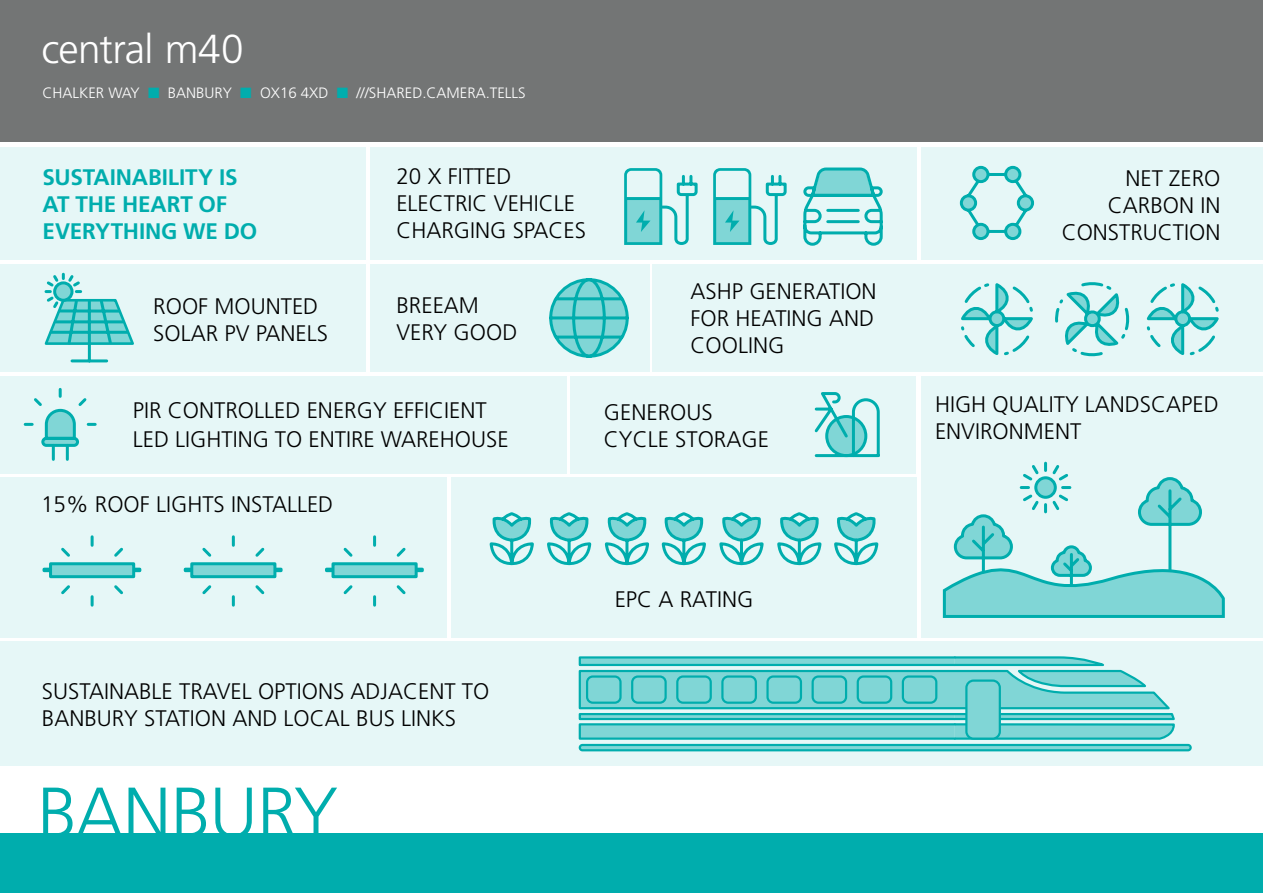
<style>
.page{position:relative;width:1263px;height:893px;background:#fff}
.page>*{position:absolute;margin:0;border:0;box-sizing:border-box;transform-origin:0 0}
.t1{font:300 72px "Frutiger LT Std";letter-spacing:-.015em;color:#00adad}
.t2{font:300 40.5px "Frutiger LT Std";letter-spacing:-.015em;color:#fff}
.t3{font:300 22.5px/27px "Frutiger LT Std";color:#000}
.t4{font:700 22.5px/27px "Frutiger LT Std";letter-spacing:-.01em;color:#00adad}
.t5{font:300 15px "Frutiger LT Std";color:#fff}
.s1{color:#00adad}
</style>
<div class="page">
<div style="left:921px;top:376px;width:342px;height:262px;background:#e6f7f7"></div>
<div style="left:451px;top:477px;width:466px;height:161px;background:#e6f7f7"></div>
<div style="left:0;top:477px;width:447px;height:161px;background:#e6f7f7"></div>
<div style="left:0;top:376px;width:567px;height:97px;background:#e6f7f7"></div>
<div style="left:570px;top:376px;width:346px;height:97px;background:#e6f7f7"></div>
<div style="left:0;top:641px;width:1263px;height:125px;background:#e6f7f7"></div>
<div style="left:653px;top:264px;width:610px;height:108px;background:#e6f7f7"></div>
<div style="left:370px;top:264px;width:279px;height:108px;background:#e6f7f7"></div>
<div style="left:370px;top:147px;width:547px;height:113px;background:#e6f7f7"></div>
<div style="left:0;top:147px;width:366px;height:113px;background:#e6f7f7"></div>
<div style="left:0;top:264px;width:366px;height:108px;background:#e6f7f7"></div>
<div style="left:921px;top:147px;width:342px;height:113px;background:#e6f7f7"></div>
<svg style="left:23px;top:388px;width:74px;height:73px"></svg>
<svg style="left:44px;top:272px;width:90px;height:91px"></svg>
<svg style="left:547px;top:512px;width:45px;height:54px"></svg>
<svg style="left:489px;top:512px;width:45px;height:54px"></svg>
<svg style="left:604px;top:512px;width:46px;height:54px"></svg>
<svg style="left:661px;top:512px;width:45px;height:54px"></svg>
<svg style="left:719px;top:512px;width:45px;height:54px"></svg>
<svg style="left:777px;top:512px;width:45px;height:54px"></svg>
<svg style="left:834px;top:512px;width:45px;height:54px"></svg>
<svg style="left:549px;top:278px;width:80px;height:80px"></svg>
<svg style="left:959px;top:165px;width:75px;height:76px"></svg>
<svg style="left:814px;top:392px;width:66px;height:66px"></svg>
<svg style="left:942px;top:461px;width:283px;height:157px"></svg>
<svg style="left:578px;top:656px;width:597px;height:84px"></svg>
<div style="left:580px;top:745px;width:611px;height:5px;background:#80d6d6;border-radius:3px"></div>
<div style="left:579px;top:744px;width:613px;height:7px;border:2px solid #00adad;border-radius:3px"></div>
<div style="left:903px;top:676px;width:33px;height:27px;background:#80d6d6;border-radius:6px"></div>
<div style="left:902px;top:675px;width:35px;height:29px;border:2px solid #00adad;border-radius:6px"></div>
<div style="left:858px;top:676px;width:33px;height:27px;background:#80d6d6;border-radius:6px"></div>
<div style="left:857px;top:675px;width:35px;height:29px;border:2px solid #00adad;border-radius:6px"></div>
<div style="left:813px;top:676px;width:33px;height:27px;background:#80d6d6;border-radius:6px"></div>
<div style="left:811px;top:675px;width:36px;height:29px;border:2px solid #00adad;border-radius:6px"></div>
<div style="left:767px;top:676px;width:34px;height:27px;background:#80d6d6;border-radius:6px"></div>
<div style="left:766px;top:675px;width:36px;height:29px;border:2px solid #00adad;border-radius:6px"></div>
<div style="left:722px;top:676px;width:34px;height:27px;background:#80d6d6;border-radius:6px"></div>
<div style="left:721px;top:675px;width:36px;height:29px;border:2px solid #00adad;border-radius:6px"></div>
<div style="left:677px;top:676px;width:34px;height:27px;background:#80d6d6;border-radius:6px"></div>
<div style="left:676px;top:675px;width:36px;height:29px;border:2px solid #00adad;border-radius:6px"></div>
<div style="left:632px;top:676px;width:34px;height:27px;background:#80d6d6;border-radius:6px"></div>
<div style="left:631px;top:675px;width:36px;height:29px;border:2px solid #00adad;border-radius:6px"></div>
<div style="left:587px;top:676px;width:33px;height:27px;background:#80d6d6;border-radius:6px"></div>
<div style="left:586px;top:675px;width:36px;height:29px;border:2px solid #00adad;border-radius:6px"></div>
<div style="left:579px;top:656px;width:377px;height:10px;background:#80d6d6;border:2px solid #00adad"></div>
<svg style="left:579px;top:713px;width:377px;height:7px;background:#31bcbc"></svg>
<div style="left:579px;top:723px;width:377px;height:17px;background:#80d6d6;border:2px solid #00adad"></div>
<div style="left:966px;top:681px;width:34px;height:58px;background:#80d6d6;border-radius:7px"></div>
<div style="left:965px;top:679px;width:36px;height:61px;border:2px solid #00adad;border-radius:7px"></div>
<svg style="left:624px;top:168px;width:74px;height:77px"></svg>
<svg style="left:713px;top:168px;width:74px;height:77px"></svg>
<svg style="left:803px;top:167px;width:80px;height:79px"></svg>
<svg style="left:61px;top:535px;width:62px;height:22px"></svg>
<svg style="left:61px;top:585px;width:62px;height:22px"></svg>
<div style="left:49px;top:562px;width:86px;height:16px;background:#80d6d6;border:3px solid #00adad"></div>
<svg style="left:133px;top:568px;width:8px;height:4px"></svg>
<svg style="left:43px;top:568px;width:8px;height:4px"></svg>
<svg style="left:202px;top:535px;width:63px;height:22px"></svg>
<svg style="left:202px;top:585px;width:63px;height:22px"></svg>
<div style="left:190px;top:562px;width:86px;height:16px;background:#80d6d6;border:3px solid #00adad"></div>
<svg style="left:275px;top:568px;width:8px;height:4px"></svg>
<svg style="left:184px;top:568px;width:8px;height:4px"></svg>
<svg style="left:343px;top:535px;width:63px;height:22px"></svg>
<svg style="left:343px;top:585px;width:63px;height:22px"></svg>
<div style="left:331px;top:562px;width:87px;height:16px;background:#80d6d6;border:3px solid #00adad"></div>
<svg style="left:416px;top:568px;width:8px;height:4px"></svg>
<svg style="left:325px;top:568px;width:8px;height:4px"></svg>
<svg style="left:961px;top:283px;width:72px;height:73px"></svg>
<svg style="left:1055px;top:283px;width:73px;height:73px"></svg>
<svg style="left:1146px;top:283px;width:73px;height:73px"></svg>
<div style="left:0;top:0;width:1263px;height:141px;background:#737575"></div>
<div style="left:0;top:833px;width:1263px;height:60px;background:#00adad"></div>
<h2 class="t2" style="left:41px;top:26px;width:204px">central m40</h2>
<p class="t5" style="left:43px;top:85px;width:485px">CHALKER WAY <span class="s1">■</span> BANBURY <span class="s1">■</span> OX16 4XD <span class="s1">■</span> ///SHARED.CAMERA.TELLS</p>
<p class="t4" style="left:43px;top:164px;width:216px">SUSTAINABILITY IS<br>AT THE HEART OF<br>EVERYTHING WE DO</p>
<p class="t3" style="left:153px;top:293px;width:176px">ROOF MOUNTED<br>SOLAR PV PANELS</p>
<p class="t3" style="left:396px;top:163px;width:191px">20 X FITTED<br>ELECTRIC VEHICLE<br>CHARGING SPACES</p>
<p class="t3" style="left:396px;top:292px;width:122px">BREEAM<br>VERY GOOD</p>
<p class="t3" style="left:691px;top:278px;width:188px;text-align:justify">ASHP GENERATION FOR HEATING AND COOLING</p>
<p class="t3" style="left:1062px;top:165px;width:160px;text-align:right">NET ZERO<br>CARBON IN<br>CONSTRUCTION</p>
<p class="t3" style="left:133px;top:397px;width:377px;line-height:28.5px">PIR CONTROLLED ENERGY EFFICIENT<br>LED LIGHTING TO ENTIRE WAREHOUSE</p>
<p class="t3" style="left:935px;top:391px;width:285px">HIGH QUALITY LANDSCAPED<br>ENVIRONMENT</p>
<p class="t3" style="left:604px;top:399px;width:167px">GENEROUS<br>CYCLE STORAGE</p>
<p class="t3" style="left:41px;top:491px;width:294px">15% ROOF LIGHTS INSTALLED</p>
<p class="t3" style="left:42px;top:678px;width:449px">SUSTAINABLE TRAVEL OPTIONS ADJACENT TO<br>BANBURY STATION AND LOCAL BUS LINKS</p>
<h1 class="t1" style="left:37px;top:772px;width:302px">BANBURY</h1>
<p class="t3" style="left:615px;top:586px;width:140px">EPC A RATING</p>
</div>
